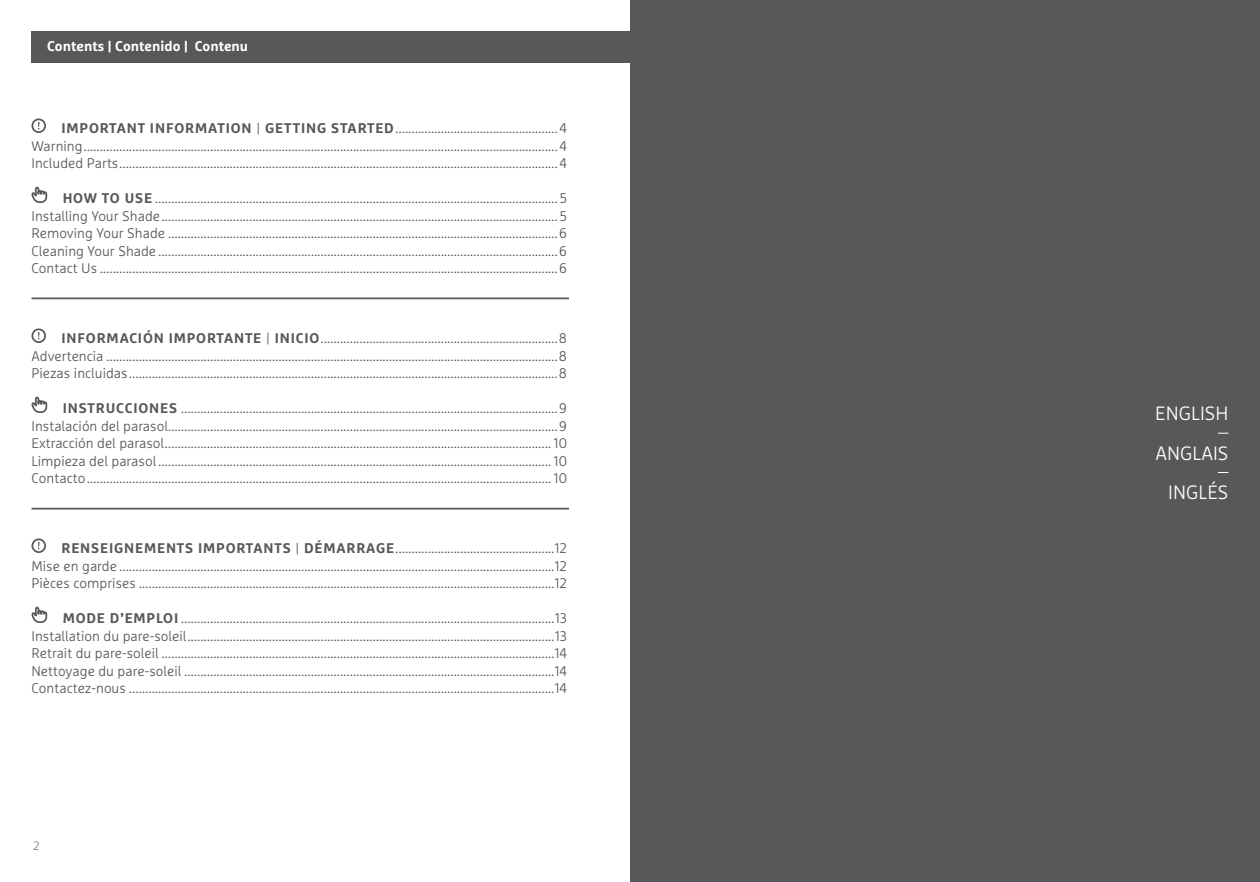
<style>
.page{position:relative;width:1260px;height:882px;background:#fff}
.page>*{position:absolute;margin:0;border:0;box-sizing:border-box;transform-origin:0 0}
.t1{font:300 19.25px/39.4px "Marselis OT";color:#fff;text-align:right}
.t2{font:300 14px/17.5px "Marselis OT";color:#57585a;text-align:justify}
.t3{font:700 14px "Marselis OT";color:#fff}
.t4{font:300 12.25px "Marselis OT";color:#828487}
.s1{font-weight:700}
</style>
<div class="page">
<div style="left:630px;top:0;width:630px;height:882px;background:#57585a"></div>
<div style="left:32px;top:32px;width:598px;height:31px;background:#57585a"></div>
<svg style="left:38px;top:122px;width:2px;height:7px"></svg>
<div style="left:32px;top:118px;width:14px;height:15px;border:2px solid #57585a;border-radius:50%"></div>
<svg style="left:31px;top:186px;width:17px;height:17px"></svg>
<svg style="left:38px;top:332px;width:2px;height:7px"></svg>
<div style="left:32px;top:328px;width:14px;height:15px;border:2px solid #57585a;border-radius:50%"></div>
<svg style="left:31px;top:396px;width:17px;height:17px"></svg>
<svg style="left:38px;top:542px;width:2px;height:7px"></svg>
<div style="left:32px;top:538px;width:14px;height:15px;border:2px solid #57585a;border-radius:50%"></div>
<svg style="left:31px;top:606px;width:17px;height:17px"></svg>
<hr style="left:32px;top:298px;width:537px;height:1px;background:#57585a">
<hr style="left:32px;top:508px;width:537px;height:2px;background:#57585a">
<p class="t3" style="left:47px;top:38px;width:202px">Contents | Contenido | Contenu</p>
<p class="t2" style="left:32px;top:119px;width:537px;text-indent:30px"><span class="s1">IMPORTANT INFORMATION</span> | <span class="s1">GETTING STARTED</span>..................................................4<br>Warning..................................................................................................................................................4<br>Included Parts.......................................................................................................................................4</p>
<p class="t2" style="left:31px;top:189px;width:537px;text-indent:31px"><span class="s1">HOW TO USE</span> ............................................................................................................................ 5<br>Installing Your Shade.......................................................................................................................... 5<br>Removing Your Shade ........................................................................................................................6<br>Cleaning Your Shade ...........................................................................................................................6<br>Contact Us .............................................................................................................................................6</p>
<p class="t2" style="left:32px;top:329px;width:537px;text-indent:30px"><span class="s1">INFORMACIÓN IMPORTANTE</span> | <span class="s1">INICIO</span>.........................................................................8<br>Advertencia ...........................................................................................................................................8<br>Piezas incluidas....................................................................................................................................8</p>
<p class="t2" style="left:31px;top:399px;width:537px;text-indent:31px"><span class="s1">INSTRUCCIONES</span> ....................................................................................................................9<br>Instalación del parasol........................................................................................................................9<br>Extracción del parasol....................................................................................................................... 10<br>Limpieza del parasol ......................................................................................................................... 10<br>Contacto............................................................................................................................................... 10</p>
<p class="t2" style="left:32px;top:539px;width:537px;text-indent:30px"><span class="s1">RENSEIGNEMENTS IMPORTANTS</span> | <span class="s1">DÉMARRAGE</span>.................................................12<br>Mise en garde ......................................................................................................................................12<br>Pièces comprises ................................................................................................................................12</p>
<p class="t2" style="left:31px;top:609px;width:537px;text-indent:31px"><span class="s1">MODE D’EMPLOI</span> ...................................................................................................................13<br>Installation du pare-soleil.................................................................................................................13<br>Retrait du pare-soleil .........................................................................................................................14<br>Nettoyage du pare-soleil ..................................................................................................................14<br>Contactez-nous ...................................................................................................................................14</p>
<p class="t4" style="left:33px;top:839px;width:8px">2</p>
<h1 class="t1" style="left:1155px;top:394px;width:75px">ENGLISH<br>ANGLAIS<br>INGLÉS</h1>
</div>
